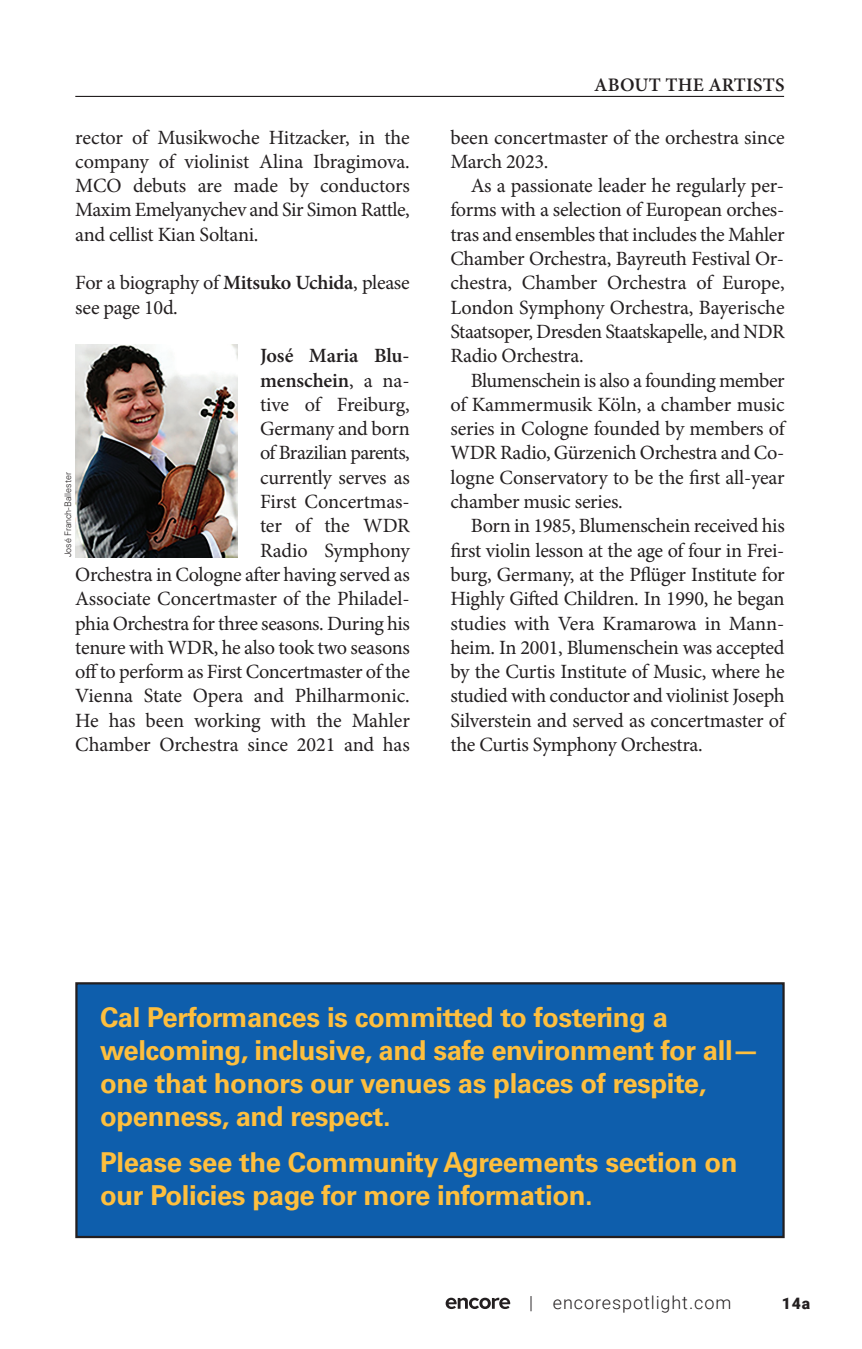
<style>
.page{position:relative;width:862px;height:1349px;background:#fff}
.page>*{position:absolute;margin:0;border:0;box-sizing:border-box;transform-origin:0 0}
.t1{font:700 27.45px/32.9px "Univers LT Std";letter-spacing:-.015em;color:#febf3e}
.t2{font:20.25px/24.3px "Minion Pro";letter-spacing:-.015em;color:#231f20;text-align:justify}
.t3{font:600 19.12px "Minion Pro";letter-spacing:.01em;color:#231f20}
.t4{font:300 18px "Roboto";letter-spacing:.05em;color:#231f20}
.t5{font:900 15.75px "Roboto";color:#231f20}
.t6{font:300 9px "Univers LT Std";color:#231f20}
.s1{font-weight:600}
</style>
<div class="page">
<hr style="left:75px;top:96px;width:708px;height:1px;background:#231f20">
<div style="left:76px;top:983px;width:707px;height:254px;background:#0e5eac"></div>
<div style="left:75px;top:982px;width:709px;height:256px;border:2px solid #231f20"></div>
<img style="left:75px;top:344px;width:162px;height:213px">
<svg style="left:445px;top:1298px;width:65px;height:11px"></svg>
<p class="t2" style="left:75px;top:127px;width:336px">rector of Musikwoche Hitzacker, in the company of violinist Alina Ibragimova.<br>MCO debuts are made by conductors Maxim Emelyanychev and Sir Simon Rattle, and cellist Kian Soltani.</p>
<p class="t2" style="left:75px;top:273px;width:336px">For a biography of <span class="s1">Mitsuko Uchida</span>, please see page 10d.</p>
<p class="t2" style="left:75px;top:345px;width:336px;text-align:right"><span class="s1">José Maria Blu-<br>menschein</span>, a na -<br>tive of Freiburg,<br>Germany and born<br>of Brazilian parents,<br>currently serves as<br>First Concert mas -<br>ter of the WDR<br>Radio Symphony<br>Or chestra in Cologne after having served as<br>Associate Concertmaster of the Philadel&shy;phia Orchestra for three seasons. During his tenure with WDR, he also took two seasons off to perform as First Concertmaster of the<br>Vienna State Opera and Philharmonic.<br>He has been working with the Mahler<br>Chamber Orchestra since 2021 and has</p>
<p class="t6" style="left:63px;top:557px;width:86px;rotate:-90deg">José Franch-Ballester</p>
<p class="t3" style="left:594px;top:77px;width:192px">ABOUT THE ARTISTS</p>
<p class="t2" style="left:450px;top:127px;width:335px">been concertmaster of the orchestra since<br>March 2023.</p>
<p class="t2" style="left:450px;top:175px;width:335px;text-indent:20px">As a passionate leader he regularly per&shy;forms with a selection of European orches&shy;tras and ensembles that includes the Mahler Chamber Orchestra, Bayreuth Festival Or&shy;chestra, Chamber Orchestra of Europe, London Symphony Orchestra, Bayerische Staatsoper, Dresden Staatskapelle, and NDR Radio Orchestra.</p>
<p class="t2" style="left:450px;top:370px;width:335px;text-indent:20px">Blumenschein is also a founding member of Kammermusik Köln, a chamber music series in Cologne founded by members of WDR Radio, Gürzenich Orchestra and Co&shy;logne Conservatory to be the first all-year chamber music series.</p>
<p class="t2" style="left:450px;top:516px;width:335px;text-indent:20px">Born in 1985, Blumenschein received his first violin lesson at the age of four in Frei&shy;burg, Germany, at the Pflüger Institute for Highly Gifted Children. In 1990, he began studies with Vera Kramarowa in Mann&shy;heim. In 2001, Blumenschein was accepted by the Curtis Institute of Music, where he studied with conductor and violinist Joseph Silverstein and served as concertmaster of the Curtis Symphony Orchestra.</p>
<p class="t1" style="left:100px;top:1003px;width:660px">Cal Performances is committed to fostering a welcoming, inclusive, and safe environment for all— one that honors our venues as places of respite, openness, and respect.</p>
<p class="t1" style="left:100px;top:1147px;width:638px">Please see the Community Agreements section on our Policies page for more information.</p>
<p class="t4" style="left:529px;top:1292px;width:203px">| encorespotlight.com</p>
<p class="t5" style="left:781px;top:1294px;width:30px">14a</p>
</div>
